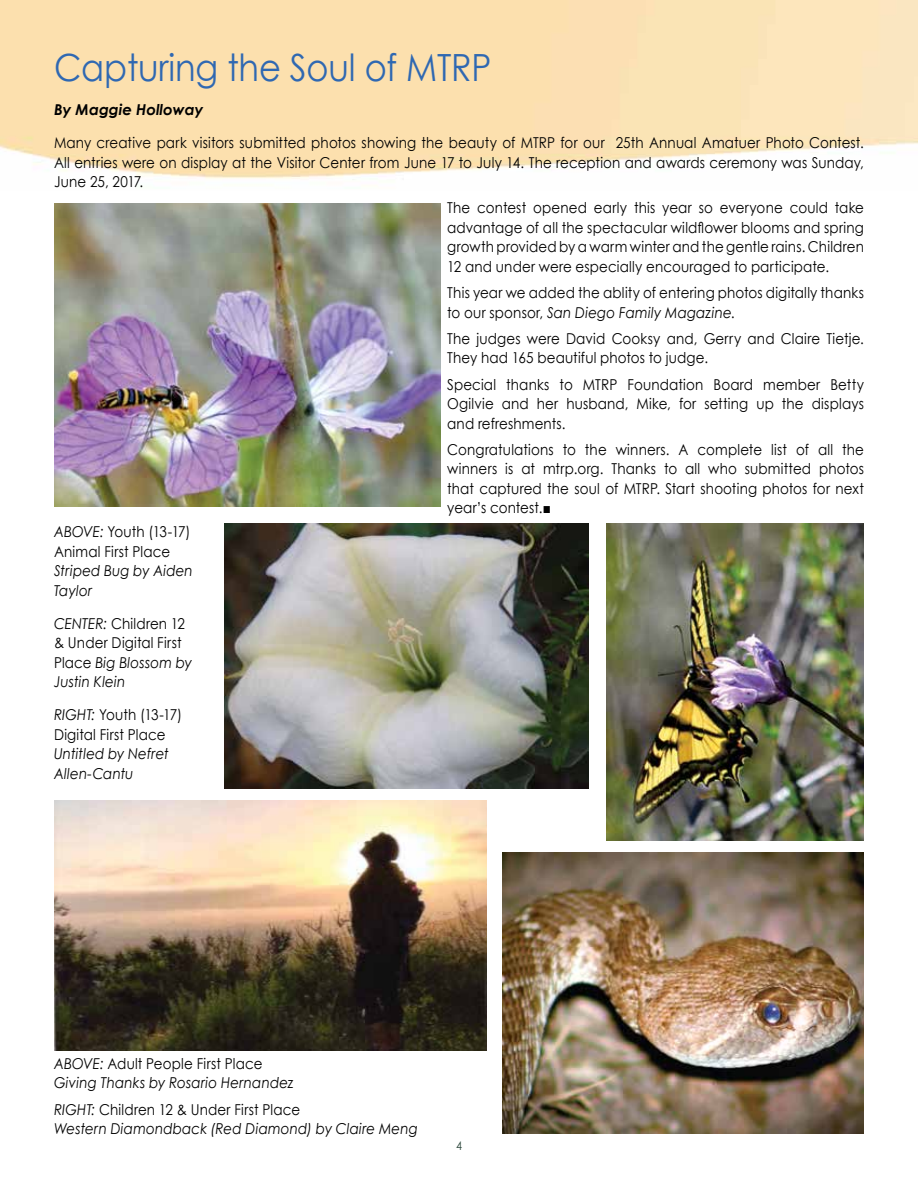
<style>
.page{position:relative;width:918px;height:1188px;background:#fff}
.page>*{position:absolute;margin:0;border:0;box-sizing:border-box;transform-origin:0 0}
.t1{font:37.5px "Century Gothic";letter-spacing:-.005em;color:#2f68b2;scale:.9 1}
.t2{font:15px/19.5px "Century Gothic";letter-spacing:.01em;color:#000;scale:.9 1}
.t3{font:italic 15px/19.5px "Century Gothic";letter-spacing:.01em;color:#000;scale:.9 1}
.t4{font:italic 700 15px "Century Gothic";color:#000}
.t5{font:12px "Century Gothic";color:#2d483c;scale:.9 1}
.s1{font-style:italic}
.s2{font-style:normal}
</style>
<div class="page">
<img style="left:503px;top:852px;width:361px;height:282px">
<img style="left:54px;top:204px;width:387px;height:303px">
<img style="left:224px;top:523px;width:364px;height:266px">
<img style="left:54px;top:801px;width:433px;height:250px">
<img style="left:606px;top:523px;width:258px;height:317px">
<h1 class="t1" style="left:54px;top:41px;width:488px">Capturing the Soul of MTRP</h1>
<p class="t4" style="left:54px;top:98px;width:151px">By Maggie Holloway</p>
<p class="t2" style="left:54px;top:133px;width:902px;text-align:justify">Many creative park visitors submitted photos showing the beauty of MTRP for our 25th Annual Amatuer Photo Contest.<br>All entries were on display at the Visitor Center from June 17 to July 14. The reception and awards ceremony was Sunday, June 25, 2017.</p>
<p class="t2" style="left:447px;top:198px;width:465px;text-align:justify">The contest opened early this year so everyone could take advantage of all the spectacular wildflower blooms and spring growth provided by a warm winter and the gentle rains. Children 12 and under were especially encouraged to participate.</p>
<p class="t2" style="left:447px;top:283px;width:465px">This year we added the ablity of entering photos digitally thanks to our sponsor, <span class="s1">San Diego Family Magazine.</span></p>
<p class="t2" style="left:447px;top:328px;width:465px">The judges were David Cooksy and, Gerry and Claire Tietje.<br>They had 165 beautiful photos to judge.</p>
<p class="t2" style="left:447px;top:374px;width:465px;text-align:justify">Special thanks to MTRP Foundation Board member Betty Ogilvie and her husband, Mike, for setting up the displays and refreshments.</p>
<p class="t2" style="left:447px;top:439px;width:465px;text-align:justify">Congratulations to the winners. A complete list of all the winners is at mtrp.org. Thanks to all who submitted photos that captured the soul of MTRP. Start shooting photos for next year’s contest.■</p>
<p class="t2" style="left:54px;top:522px;width:153px"><span class="s1">ABOVE:</span> Youth (13-17)<br>Animal First Place</p>
<p class="t3" style="left:54px;top:561px;width:156px">Striped Bug by Aiden<br>Taylor</p>
<p class="t2" style="left:54px;top:613px;width:155px"><span class="s1">CENTER:</span> Children 12 &amp; Under Digital First<br>Place <span class="s1">Big Blossom by<br>Justin Klein</span></p>
<p class="t2" style="left:54px;top:705px;width:144px"><span class="s1">RIGHT:</span> Youth (13-17)<br>Digital First Place</p>
<p class="t3" style="left:54px;top:744px;width:129px">Untitled by Nefret<br>Allen-Cantu</p>
<p class="t3" style="left:54px;top:1054px;width:268px">ABOVE: <span class="s2">Adult People First Place<br></span>Giving Thanks by Rosario Hernandez</p>
<p class="t3" style="left:54px;top:1099px;width:406px">RIGHT: <span class="s2">Children 12 &amp; Under First Place<br></span>Western Diamondback (Red Diamond) by Claire Meng</p>
<p class="t5" style="left:456px;top:1137px;width:8px">4</p>
</div>
